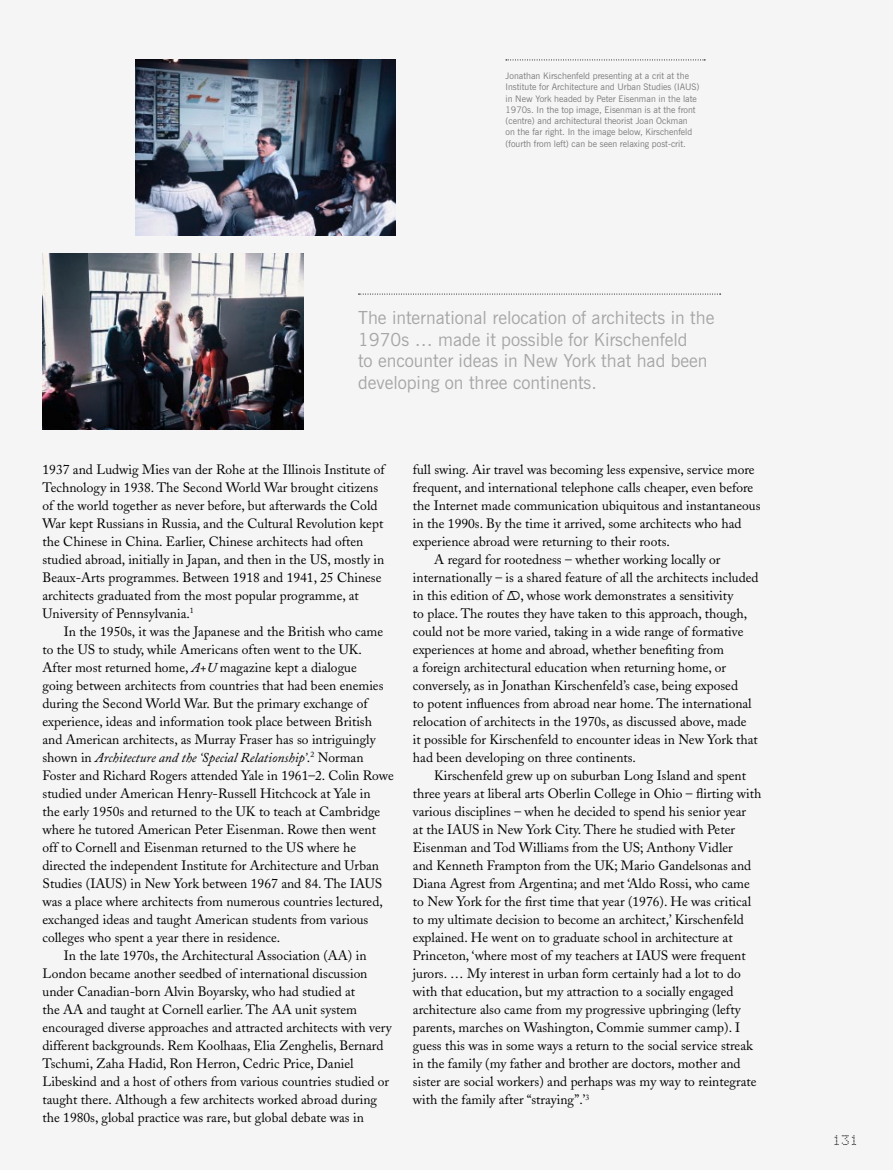
<style>
.page{position:relative;width:893px;height:1170px;background:#fff}
.page>*{position:absolute;margin:0;border:0;box-sizing:border-box;transform-origin:0 0}
.t1{font:18px/21.6px "News Gothic BT";color:#a6a6a7}
.t2{font:13.5px/18px "Adobe Caslon";color:#000}
.t3{font:italic 13.5px "Adobe Caslon";color:#000}
.t4{font:12px "AF Cashier 1";color:#000}
.t5{font:9px/11.2px "News Gothic BT";color:#7a7a7a}
.s1{font-style:italic}
.s2{font-style:normal}
.s3{font-family:"AD Logotype"}
</style>
<div class="page">
<div style="left:0;top:0;width:893px;height:1169px;background:#f5f5f5"></div>
<img style="left:135px;top:60px;width:261px;height:176px">
<img style="left:43px;top:253px;width:260px;height:177px">
<svg style="left:506px;top:60px;width:199px;height:1px"></svg>
<svg style="left:358px;top:294px;width:363px;height:1px"></svg>
<p class="t5" style="left:506px;top:70px;width:195px">Jonathan Kirschenfeld presenting at a crit at the Institute for Architecture and Urban Studies (IAUS) in New York headed by Peter Eisenman in the late 1970s. In the top image, Eisenman is at the front (centre) and architectural theorist Joan Ockman<br>on the far right. In the image below, Kirschenfeld (fourth from left) can be seen relaxing post-crit.</p>
<h1 class="t1" style="left:358px;top:306px;width:358px">The international relocation of architects in the 1970s … made it possible for Kirschenfeld<br>to encounter ideas in New York that had been developing on three continents.</h1>
<p class="t2" style="left:43px;top:460px;width:344px">1937 and Ludwig Mies van der Rohe at the Illinois Institute of Technology in 1938. The Second World War brought citizens of the world together as never before, but afterwards the Cold War kept Russians in Russia, and the Cultural Revolution kept the Chinese in China. Earlier, Chinese architects had often studied abroad, initially in Japan, and then in the US, mostly in Beaux-Arts programmes. Between 1918 and 1941, 25 Chinese architects graduated from the most popular programme, at University of Pennsylvania.<sup>1</sup></p>
<p class="t2" style="left:64px;top:622px;width:321px">In the 1950s, it was the Japanese and the British who came</p>
<p class="t2" style="left:43px;top:640px;width:321px">to the US to study, while Americans often went to the UK.</p>
<p class="t2" style="left:43px;top:658px;width:316px">After most returned home, <span class="s1">A+U</span> magazine kept a dialogue</p>
<p class="t2" style="left:43px;top:676px;width:342px">going between architects from countries that had been enemies</p>
<p class="t2" style="left:43px;top:694px;width:327px">during the Second World War. But the primary exchange of</p>
<p class="t2" style="left:43px;top:712px;width:331px">experience, ideas and information took place between British</p>
<p class="t2" style="left:43px;top:730px;width:335px">and American architects, as Murray Fraser has so intriguingly</p>
<p class="t3" style="left:43px;top:750px;width:323px"><span class="s2">shown in</span> Architecture and the ‘Special Relationship’<span class="s2">.</span><sup>2</sup> <span class="s2">Norman</span></p>
<p class="t2" style="left:43px;top:766px;width:353px">Foster and Richard Rogers attended Yale in 1961–2. Colin Rowe</p>
<p class="t2" style="left:43px;top:784px;width:330px">studied under American Henry-Russell Hitchcock at Yale in</p>
<p class="t2" style="left:43px;top:802px;width:339px">the early 1950s and returned to the UK to teach at Cambridge</p>
<p class="t2" style="left:43px;top:820px;width:335px">where he tutored American Peter Eisenman. Rowe then went</p>
<p class="t2" style="left:43px;top:838px;width:315px">off to Cornell and Eisenman returned to the US where he</p>
<p class="t2" style="left:43px;top:856px;width:338px">directed the independent Institute for Architecture and Urban</p>
<p class="t2" style="left:43px;top:874px;width:341px">Studies (IAUS) in New York between 1967 and 84. The IAUS</p>
<p class="t2" style="left:43px;top:892px;width:342px">was a place where architects from numerous countries lectured,</p>
<p class="t2" style="left:43px;top:910px;width:327px">exchanged ideas and taught American students from various</p>
<p class="t2" style="left:43px;top:928px;width:239px">colleges who spent a year there in residence.</p>
<p class="t2" style="left:64px;top:946px;width:304px">In the late 1970s, the Architectural Association (AA) in</p>
<p class="t2" style="left:43px;top:964px;width:326px">London became another seedbed of international discussion</p>
<p class="t2" style="left:43px;top:982px;width:314px">under Canadian-born Alvin Boyarsky, who had studied at</p>
<p class="t2" style="left:43px;top:1000px;width:316px">the AA and taught at Cornell earlier. The AA unit system</p>
<p class="t2" style="left:43px;top:1018px;width:351px">encouraged diverse approaches and attracted architects with very</p>
<p class="t2" style="left:43px;top:1036px;width:342px">different backgrounds. Rem Koolhaas, Elia Zenghelis, Bernard</p>
<p class="t2" style="left:43px;top:1054px;width:313px">Tschumi, Zaha Hadid, Ron Herron, Cedric Price, Daniel</p>
<p class="t2" style="left:43px;top:1072px;width:348px">Libeskind and a host of others from various countries studied or</p>
<p class="t2" style="left:43px;top:1090px;width:336px">taught there. Although a few architects worked abroad during</p>
<p class="t2" style="left:43px;top:1108px;width:323px">the 1980s, global practice was rare, but global debate was in</p>
<p class="t2" style="left:413px;top:460px;width:343px">full swing. Air travel was becoming less expensive, service more</p>
<p class="t2" style="left:413px;top:478px;width:342px">frequent, and international telephone calls cheaper, even before</p>
<p class="t2" style="left:413px;top:496px;width:349px">the Internet made communication ubiquitous and instantaneous</p>
<p class="t2" style="left:413px;top:514px;width:330px">in the 1990s. By the time it arrived, some architects who had</p>
<p class="t2" style="left:413px;top:532px;width:258px">experience abroad were returning to their roots.</p>
<p class="t2" style="left:434px;top:550px;width:288px">A regard for rootedness – whether working locally or</p>
<p class="t2" style="left:413px;top:568px;width:347px">internationally – is a shared feature of all the architects included</p>
<p class="t2" style="left:413px;top:586px;width:322px">in this edition of <span class="s3">3</span>, whose work demonstrates a sensitivity</p>
<p class="t2" style="left:413px;top:604px;width:336px">to place. The routes they have taken to this approach, though,</p>
<p class="t2" style="left:413px;top:622px;width:332px">could not be more varied, taking in a wide range of formative</p>
<p class="t2" style="left:413px;top:640px;width:312px">experiences at home and abroad, whether benefiting from</p>
<p class="t2" style="left:413px;top:658px;width:315px">a foreign architectural education when returning home, or</p>
<p class="t2" style="left:413px;top:676px;width:327px">conversely, as in Jonathan Kirschenfeld’s case, being exposed</p>
<p class="t2" style="left:413px;top:694px;width:340px">to potent influences from abroad near home. The international</p>
<p class="t2" style="left:413px;top:712px;width:335px">relocation of architects in the 1970s, as discussed above, made</p>
<p class="t2" style="left:413px;top:730px;width:346px">it possible for Kirschenfeld to encounter ideas in New York that</p>
<p class="t2" style="left:413px;top:748px;width:225px">had been developing on three continents.</p>
<p class="t2" style="left:434px;top:766px;width:313px">Kirschenfeld grew up on suburban Long Island and spent</p>
<p class="t2" style="left:413px;top:784px;width:350px">three years at liberal arts Oberlin College in Ohio – flirting with</p>
<p class="t2" style="left:413px;top:802px;width:335px">various disciplines – when he decided to spend his senior year</p>
<p class="t2" style="left:413px;top:820px;width:324px">at the IAUS in New York City. There he studied with Peter</p>
<p class="t2" style="left:413px;top:838px;width:321px">Eisenman and Tod Williams from the US; Anthony Vidler</p>
<p class="t2" style="left:413px;top:856px;width:340px">and Kenneth Frampton from the UK; Mario Gandelsonas and</p>
<p class="t2" style="left:413px;top:874px;width:338px">Diana Agrest from Argentina; and met ‘Aldo Rossi, who came</p>
<p class="t2" style="left:413px;top:892px;width:340px">to New York for the first time that year (1976). He was critical</p>
<p class="t2" style="left:413px;top:910px;width:332px">to my ultimate decision to become an architect,’ Kirschenfeld</p>
<p class="t2" style="left:413px;top:928px;width:321px">explained. He went on to graduate school in architecture at</p>
<p class="t2" style="left:413px;top:946px;width:334px">Princeton, ‘where most of my teachers at IAUS were frequent</p>
<p class="t2" style="left:413px;top:964px;width:329px">jurors. … My interest in urban form certainly had a lot to do</p>
<p class="t2" style="left:413px;top:982px;width:322px">with that education, but my attraction to a socially engaged</p>
<p class="t2" style="left:413px;top:1000px;width:329px">architecture also came from my progressive upbringing (lefty</p>
<p class="t2" style="left:413px;top:1018px;width:329px">parents, marches on Washington, Commie summer camp). I</p>
<p class="t2" style="left:413px;top:1036px;width:341px">guess this was in some ways a return to the social service streak</p>
<p class="t2" style="left:413px;top:1054px;width:329px">in the family (my father and brother are doctors, mother and</p>
<p class="t2" style="left:413px;top:1072px;width:345px">sister are social workers) and perhaps was my way to reintegrate</p>
<p class="t2" style="left:413px;top:1090px;width:178px">with the family after “straying”.’<sup>3</sup></p>
<p class="t4" style="left:833px;top:1133px;width:27px">131</p>
</div>
